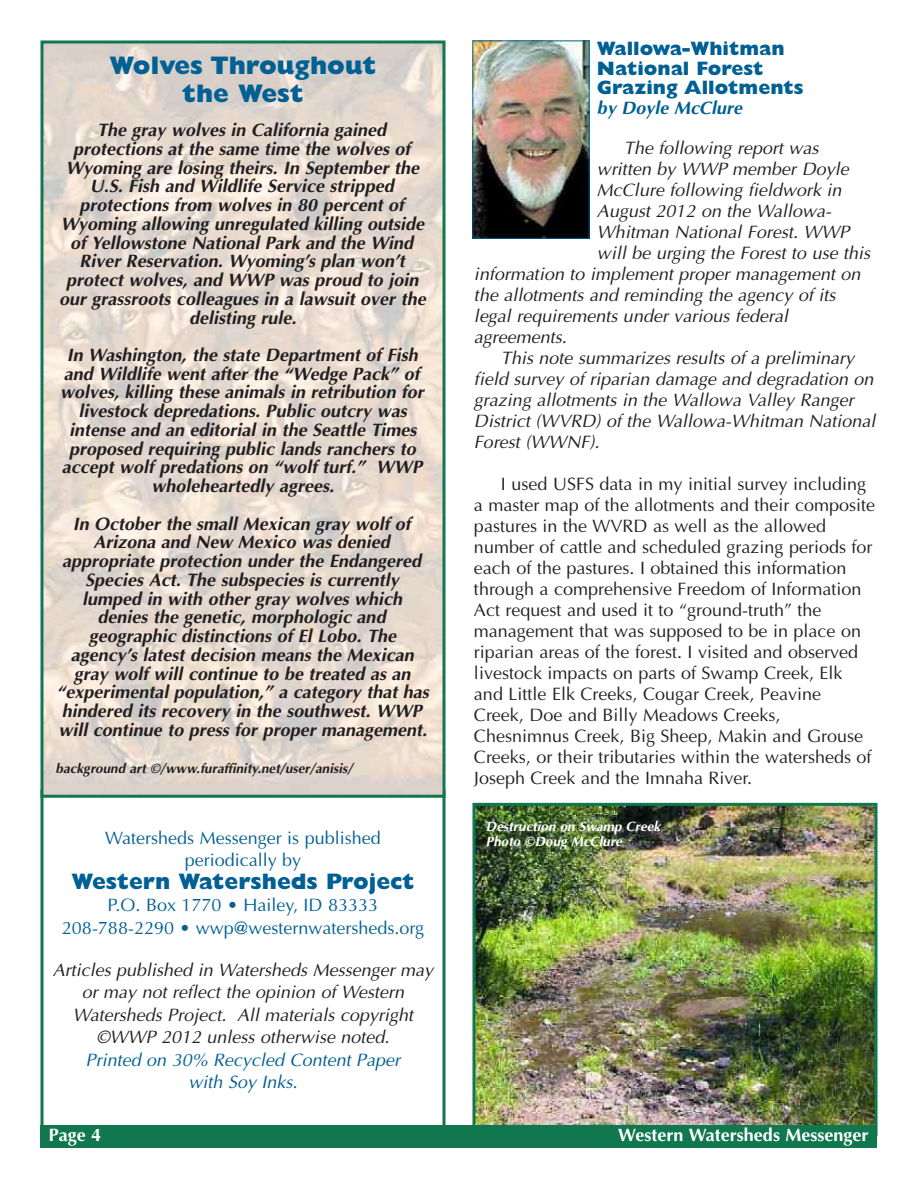
<style>
.page{position:relative;width:918px;height:1188px;background:#fff}
.page>*{position:absolute;margin:0;border:0;box-sizing:border-box;transform-origin:0 0}
.t1{font:800 25.5px/27.8px "Gill Sans";color:#006094;text-align:center}
.t2{font:800 22.5px "Gill Sans";color:#006094}
.t3{font:800 19.5px/19.5px "Gill Sans";color:#006094}
.t4{font:italic 700 18px/18.8px "Optima";color:#231f20;text-align:center}
.t5{font:italic 18px/22.5px "Optima";color:#231f20;text-align:center}
.t6{font:18px/21px "Optima";color:#231f20}
.t7{font:18px/22.5px "Optima";color:#006094;text-align:center}
.t8{font:italic 18px/22.5px "Optima";color:#006094;text-align:center}
.t9{font:700 18px "Optima";color:#fff}
.t10{font:italic 700 18px "Optima";color:#006094}
.t11{font:italic 700 13.5px "Optima";color:#231f20}
.t12{font:italic 700 13.5px/15px "Optima";color:#fff}
</style>
<div class="page">
<img style="left:44px;top:44px;width:398px;height:750px">
<div style="left:40px;top:40px;width:406px;height:758px;border:3px solid #11774f"></div>
<img style="left:474px;top:42px;width:113px;height:195px">
<div style="left:472px;top:40px;width:117px;height:199px;border:1px solid #006094"></div>
<img style="left:476px;top:807px;width:398px;height:318px">
<div style="left:472px;top:803px;width:406px;height:333px;border:3px solid #11774f"></div>
<div style="left:40px;top:1125px;width:837px;height:23px;background:#11774f"></div>
<h1 class="t1" style="left:110px;top:54px;width:268px">Wolves Throughout the West</h1>
<p class="t4" style="left:59px;top:120px;width:368px">The gray wolves in California gained protections at the same time the wolves of Wyoming are losing theirs. In September the U.S. Fish and Wildlife Service stripped protections from wolves in 80 percent of Wyoming allowing unregulated killing outside of Yellowstone National Park and the Wind River Reservation. Wyoming’s plan won’t protect wolves, and WWP was proud to join our grassroots colleagues in a lawsuit over the delisting rule.</p>
<p class="t4" style="left:60px;top:345px;width:365px">In Washington, the state Department of Fish and Wildlife went after the “Wedge Pack” of wolves, killing these animals in retribution for livestock depredations. Public outcry was intense and an editorial in the Seattle Times proposed requiring public lands ranchers to accept wolf predations on “wolf turf.” WWP wholeheartedly agrees.</p>
<p class="t4" style="left:56px;top:514px;width:374px">In October the small Mexican gray wolf of Arizona and New Mexico was denied appropriate protection under the Endangered Species Act. The subspecies is currently lumped in with other gray wolves which denies the genetic, morphologic and geographic distinctions of El Lobo. The agency’s latest decision means the Mexican gray wolf will continue to be treated as an “experimental population,” a category that has hindered its recovery in the southwest. WWP will continue to press for proper management.</p>
<p class="t11" style="left:56px;top:761px;width:299px">background art ©/www.furaffinity.net/user/anisis/</p>
<p class="t7" style="left:105px;top:826px;width:277px">Watersheds Messenger is published periodically by</p>
<p class="t2" style="left:71px;top:872px;width:345px">Western Watersheds Project</p>
<p class="t7" style="left:62px;top:894px;width:364px">P.O. Box 1770 • Hailey, ID 83333<br>208-788-2290 • wwp@westernwatersheds.org</p>
<p class="t5" style="left:53px;top:958px;width:382px">Articles published in Watersheds Messenger may or may not reflect the opinion of Western Watersheds Project. All materials copyright ©WWP 2012 unless otherwise noted.</p>
<p class="t8" style="left:86px;top:1048px;width:316px">Printed on 30% Recycled Content Paper with Soy Inks.</p>
<p class="t3" style="left:597px;top:41px;width:208px">Wallowa-Whitman<br>National Forest<br>Grazing Allotments</p>
<p class="t10" style="left:597px;top:97px;width:147px">by Doyle McClure</p>
<p class="t5" style="left:624px;top:137px;width:196px">The following report was</p>
<p class="t5" style="left:597px;top:158px;width:253px">written by WWP member Doyle</p>
<p class="t5" style="left:597px;top:179px;width:246px">McClure following fieldwork in</p>
<p class="t5" style="left:597px;top:200px;width:236px">August 2012 on the Wallowa-</p>
<p class="t5" style="left:597px;top:221px;width:254px">Whitman National Forest. WWP</p>
<p class="t5" style="left:597px;top:242px;width:275px">will be urging the Forest to use this</p>
<p class="t5" style="left:474px;top:263px;width:388px">information to implement proper management on</p>
<p class="t5" style="left:474px;top:284px;width:363px">the allotments and reminding the agency of its</p>
<p class="t5" style="left:474px;top:305px;width:316px">legal requirements under various federal</p>
<p class="t5" style="left:474px;top:326px;width:94px">agreements.</p>
<p class="t5" style="left:501px;top:347px;width:355px">This note summarizes results of a preliminary</p>
<p class="t5" style="left:474px;top:368px;width:401px">field survey of riparian damage and degradation on</p>
<p class="t5" style="left:474px;top:389px;width:381px">grazing allotments in the Wallowa Valley Ranger</p>
<p class="t5" style="left:474px;top:410px;width:403px">District (WVRD) of the Wallowa-Whitman National</p>
<p class="t5" style="left:474px;top:431px;width:127px">Forest (WWNF).</p>
<p class="t6" style="left:474px;top:474px;width:403px;text-indent:27px">I used USFS data in my initial survey including a master map of the allotments and their composite pastures in the WVRD as well as the allowed number of cattle and scheduled grazing periods for each of the pastures. I obtained this information through a comprehensive Freedom of Information Act request and used it to “ground-truth” the management that was supposed to be in place on riparian areas of the forest. I visited and observed livestock impacts on parts of Swamp Creek, Elk and Little Elk Creeks, Cougar Creek, Peavine Creek, Doe and Billy Meadows Creeks, Chesnimnus Creek, Big Sheep, Makin and Grouse Creeks, or their tributaries within the watersheds of Joseph Creek and the Imnaha River.</p>
<p class="t12" style="left:486px;top:819px;width:176px">Destruction on Swamp Creek<br>Photo ©Doug McClure</p>
<p class="t9" style="left:49px;top:1125px;width:54px">Page 4</p>
<p class="t9" style="left:618px;top:1125px;width:252px">Western Watersheds Messenger</p>
</div>
